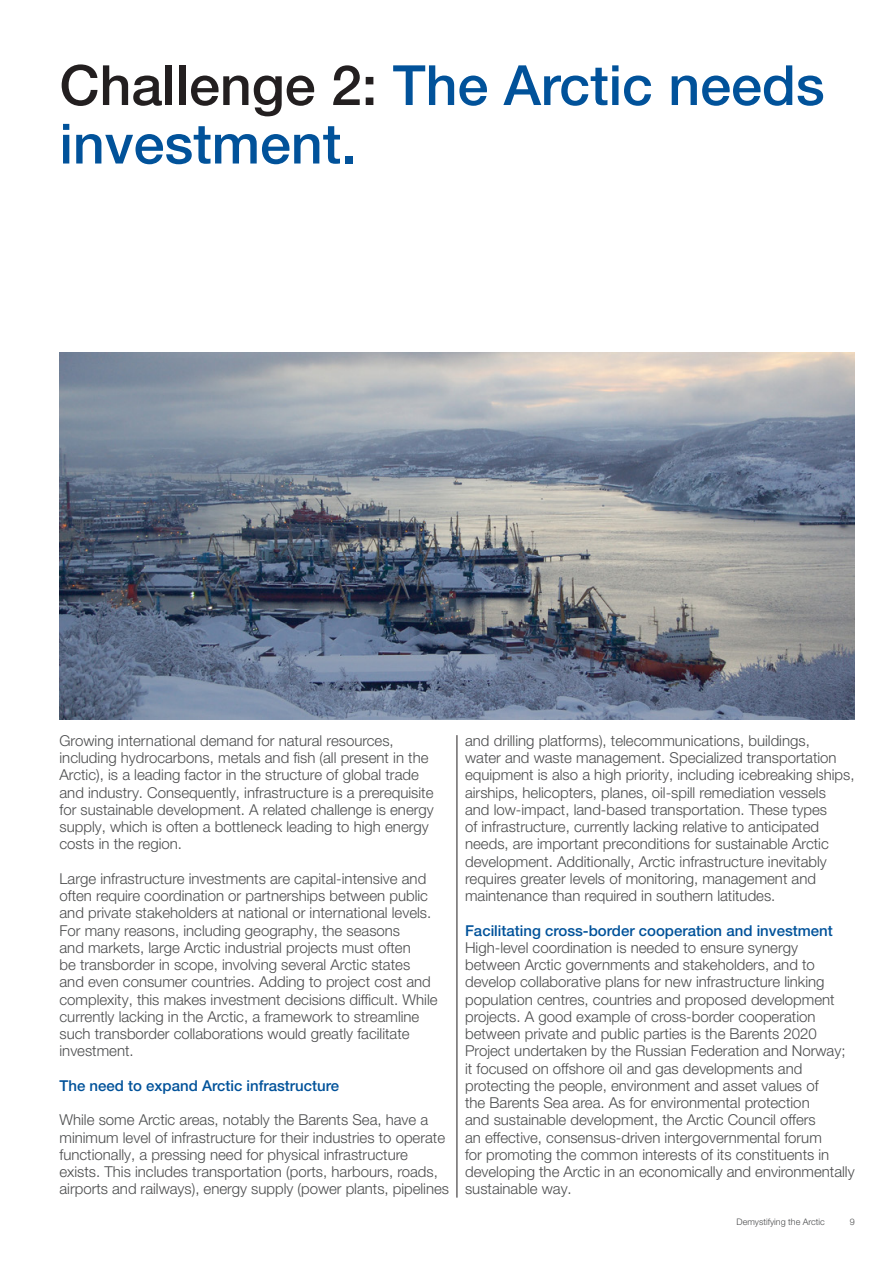
<style>
.page{position:relative;width:893px;height:1263px;background:#fff}
.page>*{position:absolute;margin:0;border:0;box-sizing:border-box;transform-origin:0 0}
.t1{font:500 55.5px/58.5px "Helvetica Neue LT Pro";color:#01529a}
.t2{font:300 15px/17.2px "Helvetica Neue LT Pro";color:#4b4c4d}
.t3{font:500 15px "Helvetica Neue LT Pro";color:#01529a}
.t4{font:300 9px "Helvetica Neue LT Pro";color:#4b4c4d}
.s1{color:#231f20}
</style>
<div class="page">
<img style="left:60px;top:352px;width:795px;height:367px">
<hr style="left:457px;top:735px;width:1px;height:462px;background:#231f20">
<p class="t1" style="left:60px;top:55px;width:767px"><span class="s1">Challenge 2:</span> The Arctic needs investment.</p>
<p class="t2" style="left:60px;top:731px;width:376px">Growing international demand for natural resources, including hydrocarbons, metals and fish (all present in the Arctic), is a leading factor in the structure of global trade and industry. Consequently, infrastructure is a prerequisite for sustainable development. A related challenge is energy supply, which is often a bottleneck leading to high energy costs in the region.</p>
<p class="t2" style="left:60px;top:869px;width:380px">Large infrastructure investments are capital-intensive and often require coordination or partnerships between public and private stakeholders at national or international levels.<br>For many reasons, including geography, the seasons<br>and markets, large Arctic industrial projects must often<br>be transborder in scope, involving several Arctic states and even consumer countries. Adding to project cost and complexity, this makes investment decisions difficult. While currently lacking in the Arctic, a framework to streamline such transborder collaborations would greatly facilitate investment.</p>
<p class="t3" style="left:60px;top:1076px;width:281px">The need to expand Arctic infrastructure</p>
<p class="t2" style="left:60px;top:1111px;width:391px">While some Arctic areas, notably the Barents Sea, have a minimum level of infrastructure for their industries to operate functionally, a pressing need for physical infrastructure exists. This includes transportation (ports, harbours, roads, airports and railways), energy supply (power plants, pipelines</p>
<p class="t2" style="left:465px;top:731px;width:391px">and drilling platforms), telecommunications, buildings,<br>water and waste management. Specialized transportation equipment is also a high priority, including icebreaking ships, airships, helicopters, planes, oil-spill remediation vessels<br>and low-impact, land-based transportation. These types<br>of infrastructure, currently lacking relative to anticipated needs, are important preconditions for sustainable Arctic development. Additionally, Arctic infrastructure inevitably requires greater levels of monitoring, management and maintenance than required in southern latitudes.</p>
<p class="t3" style="left:465px;top:921px;width:369px">Facilitating cross-border cooperation and investment</p>
<p class="t2" style="left:465px;top:938px;width:391px">High-level coordination is needed to ensure synergy between Arctic governments and stakeholders, and to develop collaborative plans for new infrastructure linking population centres, countries and proposed development projects. A good example of cross-border cooperation between private and public parties is the Barents 2020<br>Project undertaken by the Russian Federation and Norway; it focused on offshore oil and gas developments and protecting the people, environment and asset values of<br>the Barents Sea area. As for environmental protection<br>and sustainable development, the Arctic Council offers<br>an effective, consensus-driven intergovernmental forum<br>for promoting the common interests of its constituents in developing the Arctic in an economically and environmentally sustainable way.</p>
<p class="t4" style="left:737px;top:1216px;width:90px">Demystifying the Arctic</p>
<p class="t4" style="left:850px;top:1216px;width:7px">9</p>
</div>
